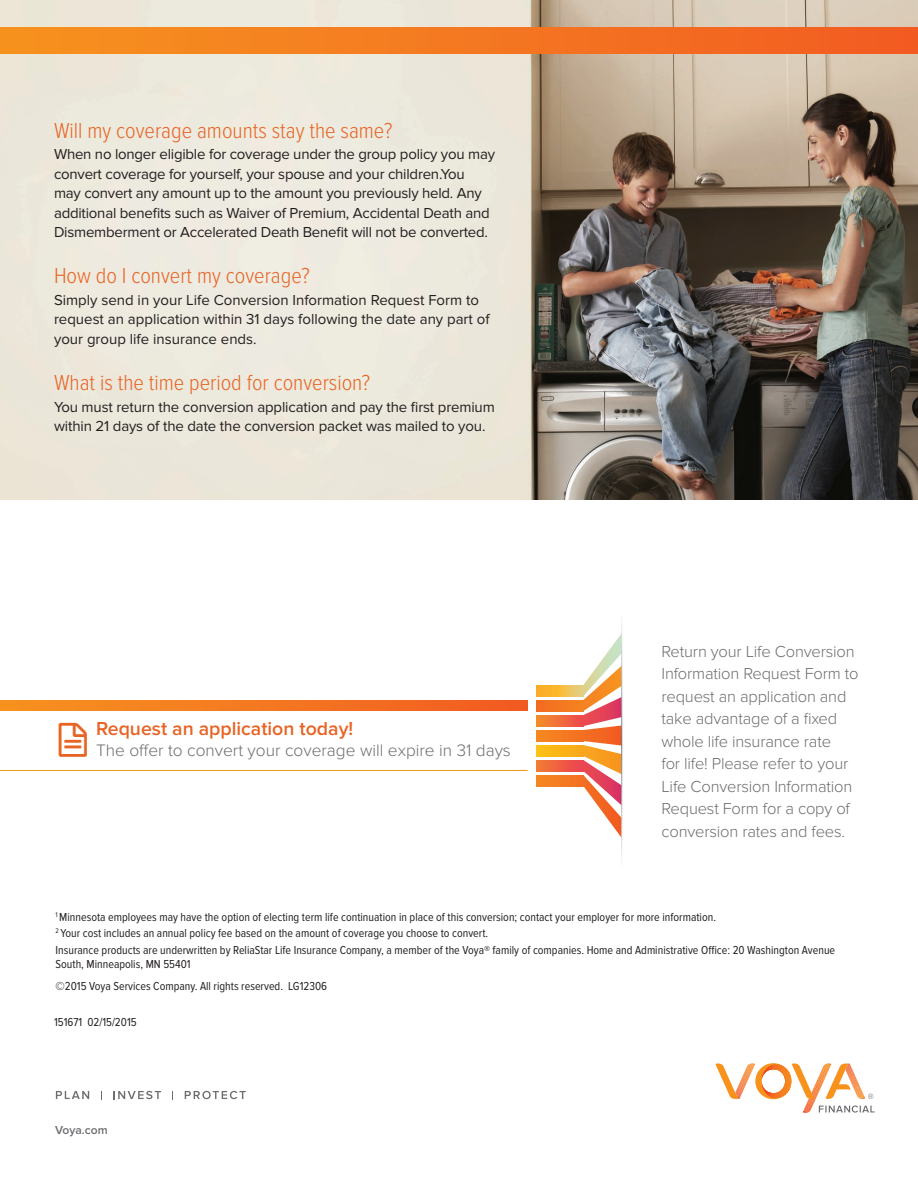
<style>
.page{position:relative;width:918px;height:1188px;background:#fff}
.page>*{position:absolute;margin:0;border:0;box-sizing:border-box;transform-origin:0 0}
.Voya___Subhead{font:300 22.5px "Proxima Nova Cond";color:#e86424}
.Voya___Body_Copy_Pro{font:600 19.5px "Proxima Nova";color:#e86424}
.Voya___Body_Copy_Pro-2{font:300 17.25px "Proxima Nova";color:#6c6d70}
.Voya_-_Subhead_New_E{font:300 16.5px/22.5px "Proxima Nova";letter-spacing:-.01em;color:#6c6d70}
.Voya___Subhead-2{font:15px/19.5px "Proxima Nova";letter-spacing:-.015em;color:#231f20}
.t1{font:12px/16.8px "Proxima Nova Cond";color:#231f20}
.t2{font:600 12px "Proxima Nova";color:#6c6d70}
</style>
<div class="page">
<svg style="left:715px;top:1063px;width:160px;height:50px"></svg>
<svg style="left:56px;top:1091px;width:33px;height:8px"></svg>
<svg style="left:114px;top:1091px;width:47px;height:8px"></svg>
<svg style="left:185px;top:1091px;width:61px;height:8px"></svg>
<img style="left:0;top:0;width:918px;height:500px">
<div style="left:537px;top:730px;width:46px;height:11px;background:#f47d21"></div>
<div style="left:537px;top:745px;width:46px;height:11px;background:#fab517"></div>
<svg style="left:537px;top:760px;width:46px;height:11px"></svg>
<div style="left:537px;top:775px;width:46px;height:11px;background:#f47b21"></div>
<svg style="left:537px;top:715px;width:46px;height:11px"></svg>
<div style="left:537px;top:700px;width:46px;height:11px;background:#f47621"></div>
<svg style="left:583px;top:634px;width:38px;height:203px"></svg>
<svg style="left:537px;top:685px;width:46px;height:11px"></svg>
<hr style="left:0;top:770px;width:528px;height:1px;background:#f7931d">
<svg style="left:0;top:700px;width:527px;height:10px;background:#f47620"></svg>
<div style="left:0;top:27px;width:918px;height:27px;background:linear-gradient(to right,#f6931f,#f25c22)"></div>
<p class="Voya___Subhead" style="left:54px;top:118px;width:340px">Will my coverage amounts stay the same?</p>
<p class="Voya___Subhead-2" style="left:54px;top:145px;width:443px">When no longer eligible for coverage under the group policy you may convert coverage for yourself, your spouse and your children.You may convert any amount up to the amount you previously held. Any additional benefits such as Waiver of Premium, Accidental Death and Dismemberment or Accelerated Death Benefit will not be converted.</p>
<p class="Voya___Subhead" style="left:54px;top:263px;width:257px">How do I convert my coverage?</p>
<p class="Voya___Subhead-2" style="left:54px;top:290px;width:437px">Simply send in your Life Conversion Information Request Form to request an application within 31 days following the date any part of your group life insurance ends.</p>
<p class="Voya___Subhead" style="left:54px;top:370px;width:318px">What is the time period for conversion?</p>
<p class="Voya___Subhead-2" style="left:54px;top:397px;width:442px">You must return the conversion application and pay the first premium within 21 days of the date the conversion packet was mailed to you.</p>
<p class="Voya___Body_Copy_Pro" style="left:96px;top:718px;width:259px">Request an application today!</p>
<p class="Voya___Body_Copy_Pro-2" style="left:96px;top:741px;width:416px">The offer to convert your coverage will expire in 31 days</p>
<p class="Voya_-_Subhead_New_E" style="left:662px;top:640px;width:199px">Return your Life Conversion<br>Information Request Form to request an application and take advantage of a fixed whole life insurance rate<br>for life! Please refer to your<br>Life Conversion Information<br>Request Form for a copy of conversion rates and fees.</p>
<p class="t1" style="left:56px;top:909px;width:781px"><sup>1</sup> Minnesota employees may have the option of electing term life continuation in place of this conversion; contact your employer for more information.<br><sup>2</sup> Your cost includes an annual policy fee based on the amount of coverage you choose to convert.<br>Insurance products are underwritten by ReliaStar Life Insurance Company, a member of the Voya® family of companies. Home and Administrative Office: 20 Washington Avenue</p>
<p class="t1" style="left:56px;top:953px;width:273px;line-height:22.2px">South, Minneapolis, MN 55401<br>©2015 Voya Services Company. All rights reserved. LG12306</p>
<p class="t1" style="left:54px;top:1014px;width:84px">151671 02/15/2015</p>
<p class="t2" style="left:55px;top:1123px;width:54px">Voya.com</p>
</div>
